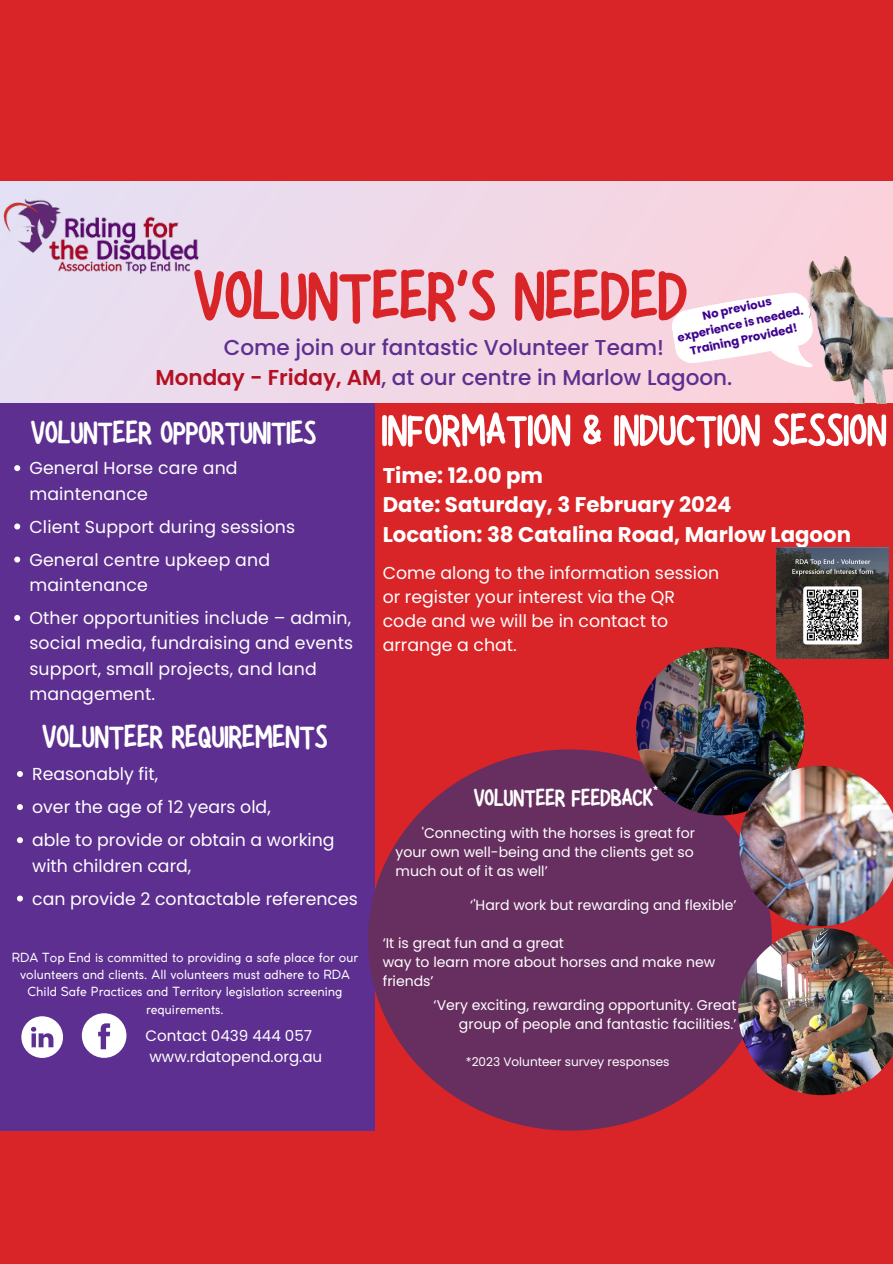
<style>
.page{position:relative;width:893px;height:1264px;background:#fff}
.page>*{position:absolute;margin:0;border:0;box-sizing:border-box;transform-origin:0 0}
.t1{font:91.8px "Hibernate";color:#d92428}
.t2{font:59.1px "Hibernate";color:#fff}
.t3{font:42.15px "Hibernate";color:#fff}
.t4{font:31.95px "Hibernate";color:#fff}
.t5{font:500 21.6px/30px "Poppins";color:#5d2f90;text-align:center}
.t6{font:700 21.3px/29.4px "Poppins";color:#fff}
.t7{font:17.25px/33px "Poppins";color:#fff}
.t8{font:15.15px/20.7px "Poppins";color:#fff}
.t9{font:14.1px/19px "Poppins";color:#fff;text-align:justify}
.t10{font:12.45px/17.4px "Coco Gothic";color:#fff;text-align:center}
.t11{font:12px "Poppins";color:#fff}
.t12{font:700 11.55px/15.8px "Poppins";color:#3e038e;text-align:center}
.s1{font-weight:600;color:#b31024}
</style>
<div class="page">
<div style="left:0;top:0;width:892px;height:1263px;background:#d92428"></div>
<div style="left:0;top:181px;width:892px;height:222px;background:#f0d8e7"></div>
<div style="left:0;top:403px;width:375px;height:727px;background:#5d2f90"></div>
<div style="left:368px;top:749px;width:403px;height:381px;background:#672f60;border-radius:50%"></div>
<svg style="left:82px;top:1013px;width:44px;height:44px"></svg>
<svg style="left:21px;top:1016px;width:42px;height:41px"></svg>
<img style="left:0;top:185px;width:199px;height:101px">
<svg style="left:672px;top:295px;width:99px;height:79px"></svg>
<img style="left:771px;top:241px;width:121px;height:162px">
<img style="left:738px;top:765px;width:154px;height:330px">
<img style="left:636px;top:647px;width:168px;height:168px;border-radius:50%">
<img style="left:776px;top:547px;width:112px;height:111px">
<svg style="left:17px;top:771px;width:6px;height:6px"></svg>
<svg style="left:17px;top:804px;width:6px;height:6px"></svg>
<svg style="left:17px;top:837px;width:6px;height:6px"></svg>
<svg style="left:17px;top:895px;width:6px;height:6px"></svg>
<svg style="left:14px;top:465px;width:6px;height:6px"></svg>
<svg style="left:14px;top:523px;width:6px;height:6px"></svg>
<svg style="left:14px;top:556px;width:6px;height:6px"></svg>
<svg style="left:14px;top:615px;width:6px;height:6px"></svg>
<h1 class="t1" style="left:193px;top:249px;width:495px">VOLUNTEER'S NEEDED</h1>
<p class="t5" style="left:155px;top:333px;width:578px">Come join our fantastic Volunteer Team!<br><span class="s1">Monday - Friday, AM</span>, at our centre in Marlow Lagoon.</p>
<p class="t12" style="left:672px;top:314px;width:130px;rotate:-12deg">No previous experience is needed.<br>Training Provided!</p>
<h3 class="t3" style="left:31px;top:411px;width:287px">VOLUNTEER OPPORTUNITIES</h3>
<p class="t7" style="left:29px;top:455px;width:210px;line-height:25.2px">General Horse care and maintenance</p>
<p class="t7" style="left:29px;top:510px;width:267px">Client Support during sessions<br>General centre upkeep and</p>
<p class="t7" style="left:29px;top:568px;width:323px">maintenance<br>Other opportunities include – admin,</p>
<p class="t7" style="left:29px;top:630px;width:325px;line-height:25.2px">social media, fundraising and events support, small projects, and land management.</p>
<h3 class="t3" style="left:42px;top:715px;width:287px">VOLUNTEER REQUIREMENTS</h3>
<p class="t7" style="left:32px;top:757px;width:304px">Reasonably fit,<br>over the age of 12 years old,<br>able to provide or obtain a working</p>
<p class="t7" style="left:32px;top:849px;width:327px">with children card,<br>can provide 2 contactable references</p>
<p class="t10" style="left:12px;top:949px;width:348px">RDA Top End is committed to providing a safe place for our volunteers and clients. All volunteers must adhere to RDA Child Safe Practices and Territory legislation screening requirements.</p>
<p class="t8" style="left:145px;top:1025px;width:178px">Contact 0439 444 057 www.rdatopend.org.au</p>
<h2 class="t2" style="left:381px;top:400px;width:506px">INFORMATION &amp; INDUCTION SESSION</h2>
<p class="t6" style="left:383px;top:460px;width:470px">Time: 12.00 pm<br>Date: Saturday, 3 February 2024<br>Location: 38 Catalina Road, Marlow Lagoon</p>
<p class="t7" style="left:383px;top:561px;width:338px;line-height:24px">Come along to the information session or register your interest via the QR code and we will be in contact to arrange a chat.</p>
<h3 class="t4" style="left:473px;top:781px;width:186px">VOLUNTEER FEEDBACK*</h3>
<p class="t9" style="left:395px;top:824px;width:301px;text-indent:26px">'Connecting with the horses is great for your own well-being and the clients get so much out of it as well’</p>
<p class="t9" style="left:470px;top:895px;width:268px">‘'Hard work but rewarding and flexible’</p>
<p class="t9" style="left:383px;top:933px;width:334px;text-align:left">‘It is great fun and a great<br>way to learn more about horses and make new friends’</p>
<p class="t9" style="left:433px;top:995px;width:304px;text-align:right">‘Very exciting, rewarding opportunity. Great group of people and fantastic facilities.’</p>
<p class="t11" style="left:466px;top:1053px;width:205px">*2023 Volunteer survey responses</p>
</div>
